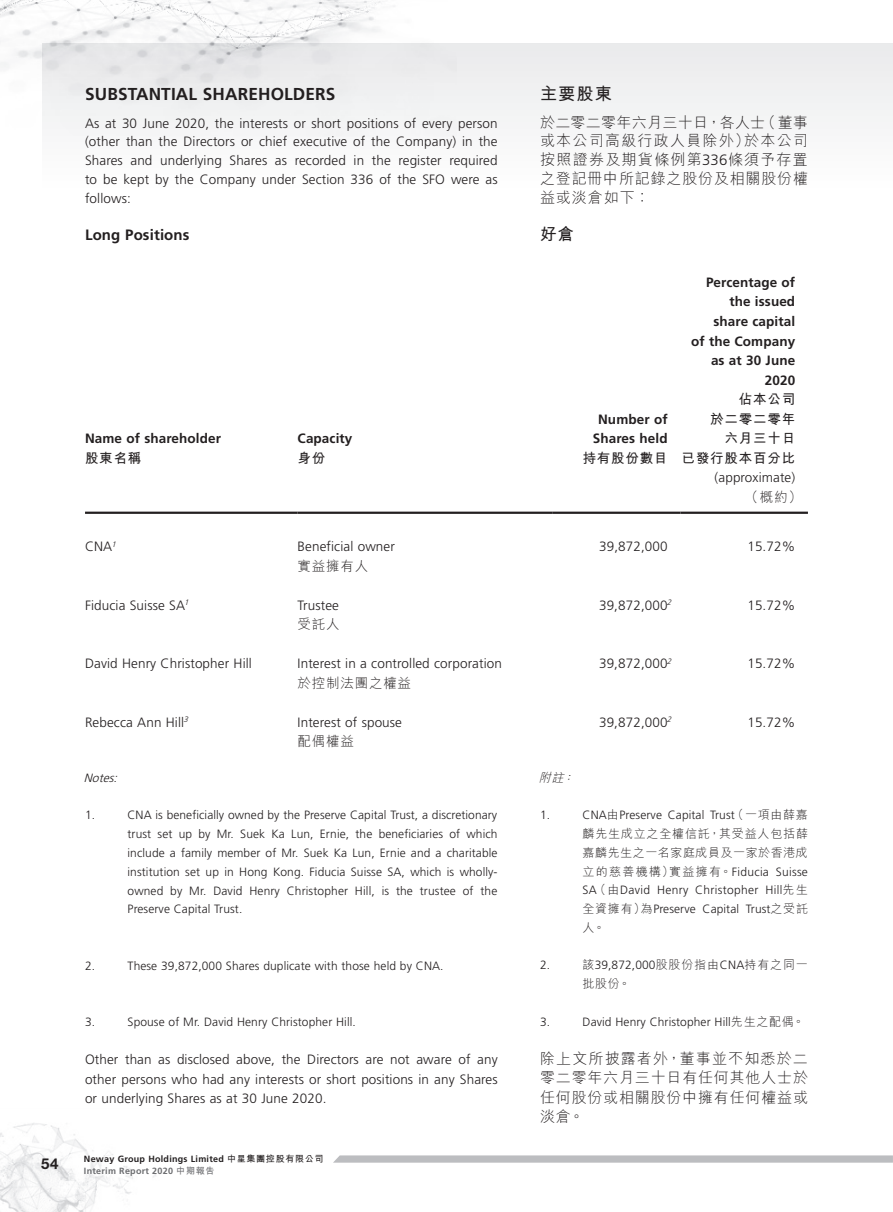
<style>
.page{position:relative;width:893px;height:1212px;background:#fff}
.page>*{position:absolute;margin:0;border:0;box-sizing:border-box;transform-origin:0 0}
.Heading_1{font:700 17.25px "Frutiger LT Std";letter-spacing:.01em;color:#231f20}
.Heading_1-2{font:700 17.25px "M Hei HK";color:#231f20}
.C_Heading_2{font:700 16.5px "M Hei HK";color:#231f20}
.C_Body_Text{font:300 15px/18.8px "M Hei HK";letter-spacing:.055em;color:#231f20;text-align:justify}
.Heading_2{font:700 15px "Frutiger LT Std";letter-spacing:.01em;color:#231f20}
.t1{font:700 15px "Helvetica Neue LT Std";color:#231f20}
.Body_Text{font:300 13.5px/18.8px "Frutiger LT Std";letter-spacing:.01em;color:#231f20;text-align:justify}
.Body_Text-2{font:700 13.5px "Frutiger LT Std";letter-spacing:.01em;color:#231f20}
.Body_Text-3{font:700 13.5px "M Hei HK";letter-spacing:.06em;color:#231f20}
.Body_Text-4{font:300 13.5px "M Hei HK";letter-spacing:.06em;color:#231f20}
.Notes{font:300 12px/18.8px "Frutiger LT Std";letter-spacing:.01em;color:#231f20;text-align:justify}
.C_Notes{font:300 12px/18.8px "Frutiger LT Std";letter-spacing:.01em;color:#231f20;text-align:justify}
.C_Notes-2{font:300 12px/18.8px "M Hei HK";color:#231f20}
.Notes-2{font:italic 300 12px "Frutiger LT Std";color:#231f20}
.C_Notes-3{font:italic 300 12px "M Hei HK";color:#231f20}
.t2{font:700 9px/12px "Frutiger LT Std";letter-spacing:.03em;color:#231f20}
.s1{font-family:"Frutiger LT Std"}
.s2{font-family:"M Hei HK"}
.s3{color:#6c6d70}
.s4{font-family:"M Hei HK";color:#6c6d70}
</style>
<div class="page">
<img style="left:0;top:1123px;width:156px;height:89px">
<svg style="left:334px;top:1155px;width:559px;height:7px;background:#c0c1c4"></svg>
<img style="left:0;top:0;width:395px;height:122px">
<div style="left:43px;top:43px;width:850px;height:378px;background:linear-gradient(to bottom,#f0f0f1,#fff)"></div>
<hr style="left:85px;top:512px;width:213px;height:2px;background:#231f20">
<hr style="left:298px;top:512px;width:255px;height:2px;background:#231f20">
<hr style="left:553px;top:512px;width:127px;height:2px;background:#231f20">
<hr style="left:680px;top:512px;width:128px;height:2px;background:#231f20">
<p class="Heading_1" style="left:85px;top:84px;width:252px">SUBSTANTIAL SHAREHOLDERS</p>
<p class="Body_Text" style="left:85px;top:114px;width:414px">As at 30 June 2020, the interests or short positions of every person (other than the Directors or chief executive of the Company) in the Shares and underlying Shares as recorded in the register required to be kept by the Company under Section 336 of the SFO were as follows:</p>
<p class="Heading_2" style="left:85px;top:226px;width:106px">Long Positions</p>
<p class="Body_Text-2" style="left:85px;top:430px;width:137px">Name of shareholder</p>
<p class="Body_Text-3" style="left:85px;top:448px;width:58px">股東名稱</p>
<p class="Body_Text-2" style="left:298px;top:430px;width:56px">Capacity</p>
<p class="Body_Text-3" style="left:298px;top:448px;width:29px">身份</p>
<p class="Heading_1-2" style="left:540px;top:82px;width:74px">主要股東</p>
<p class="C_Body_Text" style="left:540px;top:113px;width:269px">於二零二零年六月三十日，各人士（董事或本公司高級行政人員除外）於本公司按照證券及期貨條例第<span class="s1">336</span>條須予存置之登記冊中所記錄之股份及相關股份權益或淡倉如下︰</p>
<p class="C_Heading_2" style="left:540px;top:222px;width:35px">好倉</p>
<p class="Body_Text-2" style="left:598px;top:411px;width:71px">Number of</p>
<p class="Body_Text-2" style="left:593px;top:430px;width:76px">Shares held</p>
<p class="Body_Text-3" style="left:583px;top:448px;width:86px">持有股份數目</p>
<p class="Body_Text-2" style="left:706px;top:274px;width:91px">Percentage of</p>
<p class="Body_Text-2" style="left:729px;top:294px;width:67px">the issued</p>
<p class="Body_Text-2" style="left:713px;top:313px;width:83px">share capital</p>
<p class="Body_Text-2" style="left:691px;top:333px;width:106px">of the Company</p>
<p class="Body_Text-2" style="left:711px;top:352px;width:86px">as at 30 June</p>
<p class="Body_Text-2" style="left:765px;top:372px;width:32px">2020</p>
<p class="Body_Text-3" style="left:739px;top:389px;width:58px">佔本公司</p>
<p class="Body_Text-3" style="left:710px;top:409px;width:86px">於二零二零年</p>
<p class="Body_Text-3" style="left:724px;top:428px;width:72px">六月三十日</p>
<p class="Body_Text-3" style="left:682px;top:448px;width:115px">已發行股本百分比</p>
<p class="Body_Text" style="left:715px;top:468px;width:82px">(approximate)</p>
<p class="Body_Text-4" style="left:745px;top:490px;width:59px">（概約）</p>
<p class="Body_Text" style="left:85px;top:537px;width:35px">CNA<sup>1</sup></p>
<p class="Body_Text" style="left:298px;top:537px;width:99px">Beneficial owner</p>
<p class="Body_Text" style="left:599px;top:537px;width:70px">39,872,000</p>
<p class="Body_Text" style="left:747px;top:537px;width:49px">15.72%</p>
<p class="Body_Text-4" style="left:298px;top:559px;width:72px">實益擁有人</p>
<p class="Body_Text" style="left:85px;top:596px;width:108px">Fiducia Suisse SA<sup>1</sup></p>
<p class="Body_Text" style="left:298px;top:596px;width:43px">Trustee</p>
<p class="Body_Text" style="left:599px;top:596px;width:76px">39,872,000<sup>2</sup></p>
<p class="Body_Text" style="left:747px;top:596px;width:49px">15.72%</p>
<p class="Body_Text-4" style="left:298px;top:617px;width:44px">受託人</p>
<p class="Body_Text" style="left:85px;top:654px;width:168px">David Henry Christopher Hill</p>
<p class="Body_Text" style="left:298px;top:654px;width:206px">Interest in a controlled corporation</p>
<p class="Body_Text" style="left:599px;top:654px;width:76px">39,872,000 <sup>2</sup></p>
<p class="Body_Text" style="left:747px;top:654px;width:49px">15.72%</p>
<p class="Body_Text-4" style="left:298px;top:676px;width:115px">於控制法團之權益</p>
<p class="Body_Text" style="left:85px;top:713px;width:107px">Rebecca Ann Hill<sup>3</sup></p>
<p class="Body_Text" style="left:298px;top:713px;width:106px">Interest of spouse</p>
<p class="Body_Text" style="left:599px;top:713px;width:76px">39,872,000<sup>2</sup></p>
<p class="Body_Text" style="left:747px;top:713px;width:49px">15.72%</p>
<p class="Body_Text-4" style="left:298px;top:734px;width:58px">配偶權益</p>
<p class="Notes-2" style="left:84px;top:771px;width:38px">Notes:</p>
<p class="Notes" style="left:85px;top:806px;width:12px">1.</p>
<p class="Notes" style="left:128px;top:806px;width:372px">CNA is beneficially owned by the Preserve Capital Trust, a discretionary trust set up by Mr. Suek Ka Lun, Ernie, the beneficiaries of which include a family member of Mr. Suek Ka Lun, Ernie and a charitable institution set up in Hong Kong. Fiducia Suisse SA, which is wholly&shy;owned by Mr. David Henry Christopher Hill, is the trustee of the Preserve Capital Trust.</p>
<p class="C_Notes-3" style="left:539px;top:771px;width:40px">附註：</p>
<p class="C_Notes" style="left:540px;top:806px;width:12px">1.</p>
<p class="C_Notes" style="left:583px;top:806px;width:227px">CNA<span class="s2">由</span>Preserve Capital Trust<span class="s2">（一項由薛嘉麟先生成立之全權信託，其受益人包括薛嘉麟先生之一名家庭成員及一家於香港成立的慈善機構）實益擁有。</span>Fiducia Suisse SA<span class="s2">（由</span>David Henry Christopher Hill<span class="s2">先生全資擁有）為</span>Preserve Capital Trust<span class="s2">之受託人。</span></p>
<p class="C_Notes" style="left:540px;top:956px;width:12px">2.</p>
<p class="C_Notes-2" style="left:583px;top:955px;width:227px">該<span class="s1">39,872,000</span>股股份指由<span class="s1">CNA</span>持有之同一批股份。</p>
<p class="C_Notes" style="left:540px;top:1012px;width:12px">3.</p>
<p class="C_Notes" style="left:583px;top:1012px;width:223px">David Henry Christopher Hill<span class="s2">先生之配偶。</span></p>
<p class="C_Body_Text" style="left:540px;top:1048px;width:269px;line-height:19.5px">除上文所披露者外，董事並不知悉於二零二零年六月三十日有任何其他人士於任何股份或相關股份中擁有任何權益或淡倉。</p>
<p class="Notes" style="left:85px;top:956px;width:12px">2.</p>
<p class="Notes" style="left:128px;top:956px;width:317px">These 39,872,000 Shares duplicate with those held by CNA.</p>
<p class="Notes" style="left:85px;top:1012px;width:12px">3.</p>
<p class="Notes" style="left:128px;top:1012px;width:230px">Spouse of Mr. David Henry Christopher Hill.</p>
<p class="Body_Text" style="left:85px;top:1050px;width:414px;line-height:19.5px">Other than as disclosed above, the Directors are not aware of any other persons who had any interests or short positions in any Shares or underlying Shares as at 30 June 2020.</p>
<p class="t1" style="left:41px;top:1155px;width:19px">54</p>
<p class="t2" style="left:84px;top:1153px;width:241px">Neway Group Holdings Limited <span class="s2">中星集團控股有限公司<br></span><span class="s3">Interim Report 2020</span> <span class="s4">中期報告</span></p>
</div>
